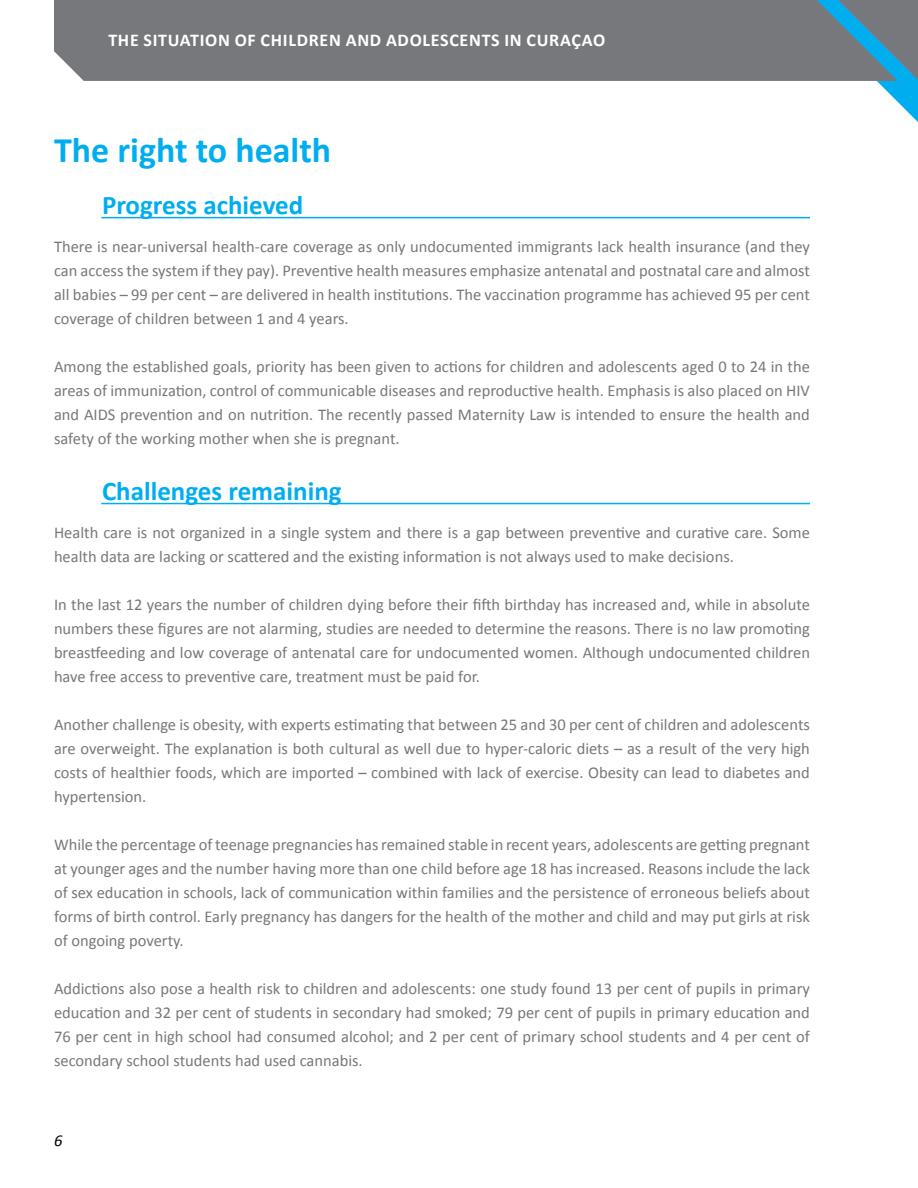
<style>
.page{position:relative;width:918px;height:1188px;background:#fff}
.page>*{position:absolute;margin:0;border:0;box-sizing:border-box;transform-origin:0 0}
.t1{font:700 36px "Calibri";color:#00aeef}
.t2{font:700 27px "Calibri";color:#00aeef}
.t3{font:700 18px "Calibri";letter-spacing:.04em;color:#fff}
.t4{font:16.5px/24px "Calibri";color:#77787b;text-align:justify}
.t5{font:italic 16.5px "Calibri";color:#000}
</style>
<div class="page">
<div style="left:54px;top:0;width:727px;height:81px;background:#77787b"></div>
<svg style="left:781px;top:0;width:137px;height:122px"></svg>
<hr style="left:101px;top:217px;width:709px;height:1px;background:#00aeef">
<hr style="left:101px;top:503px;width:709px;height:1px;background:#00aeef">
<p class="t3" style="left:108px;top:29px;width:498px">The Situation of Children and Adolescents in Curaçao</p>
<h1 class="t1" style="left:54px;top:127px;width:279px">The right to health</h1>
<h2 class="t2" style="left:102px;top:188px;width:203px">Progress achieved</h2>
<p class="t4" style="left:54px;top:234px;width:758px">There is near-universal health-care coverage as only undocumented immigrants lack health insurance (and they can access the system if they pay). Preventive health measures emphasize antenatal and postnatal care and almost all babies – 99 per cent – are delivered in health institutions. The vaccination programme has achieved 95 per cent coverage of children between 1 and 4 years.</p>
<p class="t4" style="left:54px;top:354px;width:758px">Among the established goals, priority has been given to actions for children and adolescents aged 0 to 24 in the areas of immunization, control of communicable diseases and reproductive health. Emphasis is also placed on HIV and AIDS prevention and on nutrition. The recently passed Maternity Law is intended to ensure the health and safety of the working mother when she is pregnant.</p>
<h2 class="t2" style="left:102px;top:474px;width:241px">Challenges remaining</h2>
<p class="t4" style="left:54px;top:520px;width:758px">Health care is not organized in a single system and there is a gap between preventive and curative care. Some health data are lacking or scattered and the existing information is not always used to make decisions.</p>
<p class="t4" style="left:54px;top:592px;width:758px">In the last 12 years the number of children dying before their fifth birthday has increased and, while in absolute numbers these figures are not alarming, studies are needed to determine the reasons. There is no law promoting breastfeeding and low coverage of antenatal care for undocumented women. Although undocumented children have free access to preventive care, treatment must be paid for.</p>
<p class="t4" style="left:54px;top:712px;width:757px">Another challenge is obesity, with experts estimating that between 25 and 30 per cent of children and adolescents are overweight. The explanation is both cultural as well due to hyper-caloric diets – as a result of the very high costs of healthier foods, which are imported – combined with lack of exercise. Obesity can lead to diabetes and hypertension.</p>
<p class="t4" style="left:54px;top:832px;width:758px">While the percentage of teenage pregnancies has remained stable in recent years, adolescents are getting pregnant at younger ages and the number having more than one child before age 18 has increased. Reasons include the lack of sex education in schools, lack of communication within families and the persistence of erroneous beliefs about forms of birth control. Early pregnancy has dangers for the health of the mother and child and may put girls at risk of ongoing poverty.</p>
<p class="t4" style="left:54px;top:976px;width:758px">Addictions also pose a health risk to children and adolescents: one study found 13 per cent of pupils in primary education and 32 per cent of students in secondary had smoked; 79 per cent of pupils in primary education and 76 per cent in high school had consumed alcohol; and 2 per cent of primary school students and 4 per cent of secondary school students had used cannabis.</p>
<p class="t5" style="left:54px;top:1130px;width:10px">6</p>
</div>
